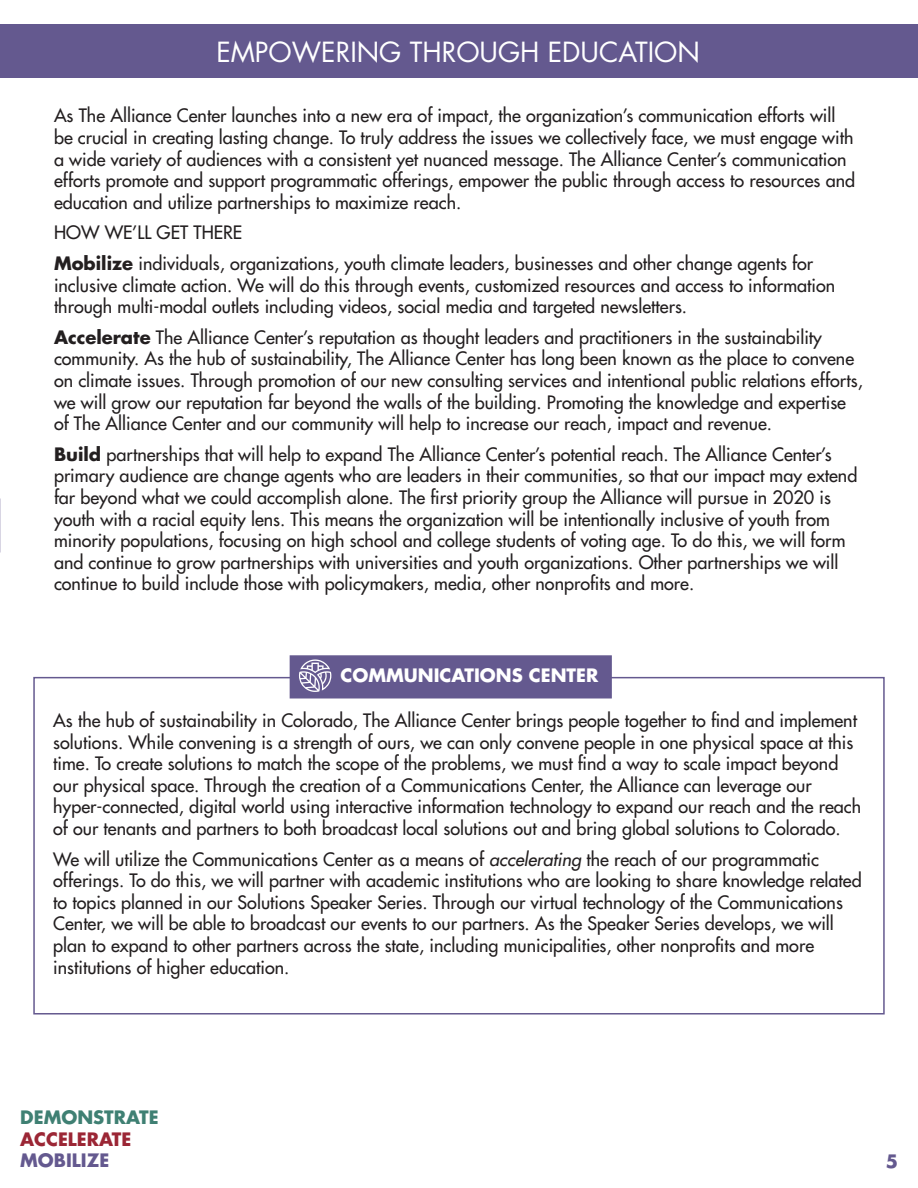
<style>
.page{position:relative;width:918px;height:1188px;background:#fff}
.page>*{position:absolute;margin:0;border:0;box-sizing:border-box;transform-origin:0 0}
.t1{font:27px "Futura Std";color:#fff}
.t2{font:500 18px/21.6px "Futura Std";color:#231f20}
.t3{font:700 18px "Futura Std";color:#fff}
.t4{font:700 18px "Futura Std";color:#3f8073}
.t5{font:700 18px "Futura Std";color:#9b2635}
.t6{font:700 18px "Futura Std";color:#64598f}
.s1{font-weight:700}
.s2{font-style:italic}
</style>
<div class="page">
<div style="left:33px;top:677px;width:852px;height:338px;border:2px solid #64598f"></div>
<div style="left:290px;top:655px;width:322px;height:44px;background:#64598f;border:2px solid #64598f"></div>
<svg style="left:299px;top:659px;width:32px;height:33px"></svg>
<div style="left:0;top:24px;width:918px;height:54px;background:#64598f"></div>
<p class="t1" style="left:216px;top:34px;width:485px">EMPOWERING THROUGH EDUCATION</p>
<p class="t2" style="left:54px;top:105px;width:803px">As The Alliance Center launches into a new era of impact, the organization’s communication efforts will be crucial in creating lasting change. To truly address the issues we collectively face, we must engage with a wide variety of audiences with a consistent yet nuanced message. The Alliance Center’s communication efforts promote and support programmatic offerings, empower the public through access to resources and education and utilize partnerships to maximize reach.</p>
<p class="t2" style="left:54px;top:222px;width:190px">HOW WE’LL GET THERE</p>
<p class="t2" style="left:54px;top:253px;width:783px"><span class="s1">Mobilize</span> individuals, organizations, youth climate leaders, businesses and other change agents for inclusive climate action. We will do this through events, customized resources and access to information through multi-modal outlets including videos, social media and targeted newsletters.</p>
<p class="t2" style="left:54px;top:327px;width:810px"><span class="s1">Accelerate</span> The Alliance Center’s reputation as thought leaders and practitioners in the sustainability community. As the hub of sustainability, The Alliance Center has long been known as the place to convene on climate issues. Through promotion of our new consulting services and intentional public relations efforts, we will grow our reputation far beyond the walls of the building. Promoting the knowledge and expertise of The Alliance Center and our community will help to increase our reach, impact and revenue.</p>
<p class="t2" style="left:54px;top:444px;width:805px"><span class="s1">Build</span> partnerships that will help to expand The Alliance Center’s potential reach. The Alliance Center’s primary audience are change agents who are leaders in their communities, so that our impact may extend far beyond what we could accomplish alone. The first priority group the Alliance will pursue in 2020 is youth with a racial equity lens. This means the organization will be intentionally inclusive of youth from minority populations, focusing on high school and college students of voting age. To do this, we will form and continue to grow partnerships with universities and youth organizations. Other partnerships we will continue to build include those with policymakers, media, other nonprofits and more.</p>
<p class="t3" style="left:341px;top:663px;width:259px">COMMUNICATIONS CENTER</p>
<p class="t2" style="left:53px;top:710px;width:810px">As the hub of sustainability in Colorado, The Alliance Center brings people together to find and implement solutions. While convening is a strength of ours, we can only convene people in one physical space at this time. To create solutions to match the scope of the problems, we must find a way to scale impact beyond our physical space. Through the creation of a Communications Center, the Alliance can leverage our hyper-connected, digital world using interactive information technology to expand our reach and the reach of our tenants and partners to both broadcast local solutions out and bring global solutions to Colorado.</p>
<p class="t2" style="left:53px;top:848px;width:810px">We will utilize the Communications Center as a means of <span class="s2">accelerating</span> the reach of our programmatic offerings. To do this, we will partner with academic institutions who are looking to share knowledge related to topics planned in our Solutions Speaker Series. Through our virtual technology of the Communications Center, we will be able to broadcast our events to our partners. As the Speaker Series develops, we will plan to expand to other partners across the state, including municipalities, other nonprofits and more institutions of higher education.</p>
<p class="t4" style="left:20px;top:1105px;width:140px">DEMONSTRATE</p>
<p class="t5" style="left:20px;top:1127px;width:113px">ACCELERATE</p>
<p class="t6" style="left:20px;top:1148px;width:91px">MOBILIZE</p>
<p class="t6" style="left:886px;top:1150px;width:14px">5</p>
</div>
